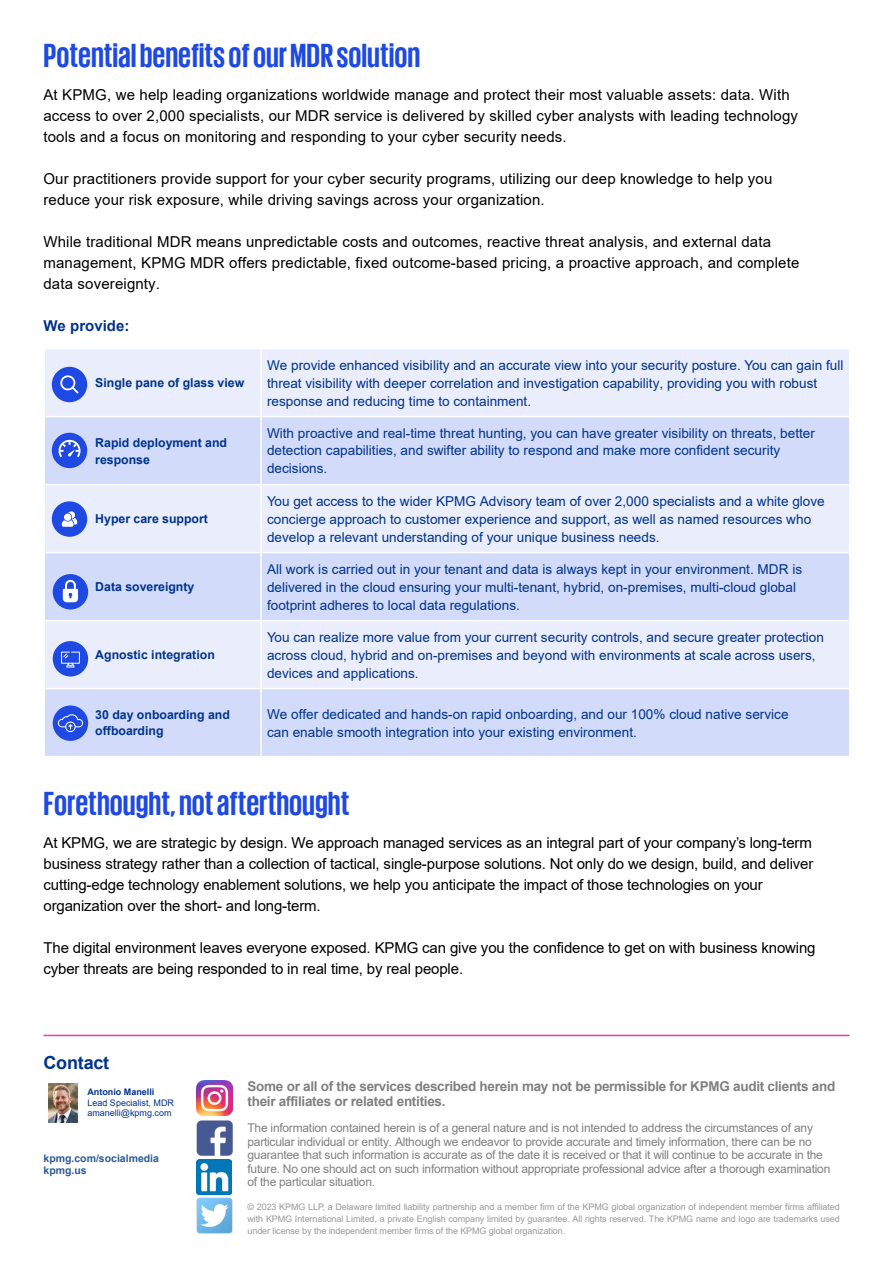
<style>
.page{position:relative;width:893px;height:1263px;background:#fff}
.page>*{position:absolute;margin:0;border:0;box-sizing:border-box;transform-origin:0 0}
.t1{font:700 34.5px "KPMG";color:#1e49e2}
.t2{font:700 18px "Arial";letter-spacing:-.01em;color:#00338d}
.t3{font:15px/21px "Arial";letter-spacing:.01em;color:#000}
.t4{font:15px/21px "Arial";letter-spacing:-.01em;color:#000}
.t5{font:700 15px "Arial";color:#00338d}
.t6{font:13.65px/17.7px "Arial";color:#00338d}
.t7{font:700 13.5px/15px "Arial";letter-spacing:-.02em;color:#808080}
.t8{font:700 12.3px/17.2px "Arial";color:#00338d}
.t9{font:12px/13.5px "Arial";letter-spacing:-.02em;color:#808080}
.t10{font:700 10.5px/11.2px "Arial";color:#275b9b}
.t11{font:9px/12px "Arial";letter-spacing:-.01em;color:#999;text-align:justify}
.t12{font:9px/10.4px "Arial";color:#00338d}
.t13{font:700 9px "Arial";color:#00338d}
</style>
<div class="page">
<div style="left:44px;top:689px;width:804px;height:67px;background:#d2dbf9"></div>
<div style="left:44px;top:621px;width:804px;height:68px;background:#e9edfc"></div>
<div style="left:44px;top:553px;width:804px;height:67px;background:#d2dbf9"></div>
<div style="left:44px;top:485px;width:804px;height:68px;background:#e9edfc"></div>
<div style="left:44px;top:417px;width:804px;height:67px;background:#d2dbf9"></div>
<div style="left:44px;top:348px;width:804px;height:67px;background:#e9edfc"></div>
<hr style="left:261px;top:348px;width:589px;height:1px;background:#fff">
<hr style="left:261px;top:552px;width:589px;height:1px;background:#fff">
<hr style="left:261px;top:688px;width:589px;height:1px;background:#fff">
<hr style="left:44px;top:348px;width:217px;height:1px;background:#fff">
<hr style="left:44px;top:349px;width:1px;height:67px;background:#fff">
<hr style="left:260px;top:349px;width:2px;height:67px;background:#fff">
<hr style="left:44px;top:417px;width:1px;height:67px;background:#fff">
<hr style="left:260px;top:417px;width:2px;height:67px;background:#fff">
<hr style="left:44px;top:485px;width:1px;height:67px;background:#fff">
<hr style="left:260px;top:485px;width:2px;height:67px;background:#fff">
<hr style="left:44px;top:552px;width:217px;height:1px;background:#fff">
<hr style="left:44px;top:553px;width:1px;height:67px;background:#fff">
<hr style="left:260px;top:553px;width:2px;height:67px;background:#fff">
<hr style="left:44px;top:621px;width:1px;height:67px;background:#fff">
<hr style="left:260px;top:621px;width:2px;height:67px;background:#fff">
<hr style="left:44px;top:688px;width:217px;height:1px;background:#fff">
<hr style="left:44px;top:689px;width:1px;height:67px;background:#fff">
<hr style="left:260px;top:689px;width:2px;height:67px;background:#fff">
<hr style="left:44px;top:1035px;width:805px;height:1px;background:#fd349c">
<img style="left:196px;top:1197px;width:37px;height:37px">
<img style="left:196px;top:1120px;width:37px;height:36px">
<img style="left:197px;top:1081px;width:35px;height:35px">
<img style="left:197px;top:1159px;width:35px;height:35px">
<div style="left:52px;top:367px;width:35px;height:35px;background:#1e49e2;border-radius:50%"></div>
<svg style="left:60px;top:375px;width:19px;height:19px"></svg>
<div style="left:52px;top:501px;width:35px;height:36px;background:#1e49e2;border-radius:50%"></div>
<svg style="left:62px;top:511px;width:15px;height:16px"></svg>
<div style="left:52px;top:433px;width:35px;height:35px;background:#1e49e2;border-radius:50%"></div>
<svg style="left:58px;top:439px;width:23px;height:18px"></svg>
<div style="left:53px;top:574px;width:35px;height:35px;background:#1e49e2;border-radius:50%"></div>
<svg style="left:63px;top:579px;width:15px;height:23px"></svg>
<div style="left:53px;top:641px;width:35px;height:35px;background:#1e49e2;border-radius:50%"></div>
<svg style="left:61px;top:652px;width:19px;height:16px"></svg>
<div style="left:53px;top:705px;width:35px;height:36px;background:#1e49e2;border-radius:50%"></div>
<svg style="left:58px;top:714px;width:25px;height:18px"></svg>
<img style="left:48px;top:1084px;width:29px;height:38px">
<h1 class="t1" style="left:44px;top:38px;width:378px">Potential benefits of our MDR solution</h1>
<p class="t3" style="left:44px;top:84px;width:756px">At KPMG, we help leading organizations worldwide manage and protect their most valuable assets: data. With access to over 2,000 specialists, our MDR service is delivered by skilled cyber analysts with leading technology tools and a focus on monitoring and responding to your cyber security needs.</p>
<p class="t3" style="left:44px;top:168px;width:730px">Our practitioners provide support for your cyber security programs, utilizing our deep knowledge to help you reduce your risk exposure, while driving savings across your organization.</p>
<p class="t3" style="left:43px;top:231px;width:757px">While traditional MDR means unpredictable costs and outcomes, reactive threat analysis, and external data management, KPMG MDR offers predictable, fixed outcome-based pricing, a proactive approach, and complete data sovereignty.</p>
<p class="t5" style="left:43px;top:315px;width:87px">We provide:</p>
<p class="t8" style="left:95px;top:375px;width:150px">Single pane of glass view</p>
<p class="t6" style="left:267px;top:357px;width:578px">We provide enhanced visibility and an accurate view into your security posture. You can gain full threat visibility with deeper correlation and investigation capability, providing you with robust response and reducing time to containment.</p>
<p class="t8" style="left:95px;top:434px;width:133px">Rapid deployment and response</p>
<p class="t6" style="left:267px;top:425px;width:549px;line-height:17.2px">With proactive and real-time threat hunting, you can have greater visibility on threats, better detection capabilities, and swifter ability to respond and make more confident security decisions.</p>
<p class="t8" style="left:95px;top:511px;width:114px">Hyper care support</p>
<p class="t8" style="left:95px;top:579px;width:101px">Data sovereignty</p>
<p class="t8" style="left:95px;top:647px;width:121px">Agnostic integration</p>
<p class="t6" style="left:267px;top:492px;width:559px">You get access to the wider KPMG Advisory team of over 2,000 specialists and a white glove concierge approach to customer experience and support, as well as named resources who develop a relevant understanding of your unique business needs.</p>
<p class="t6" style="left:267px;top:560px;width:537px">All work is carried out in your tenant and data is always kept in your environment. MDR is delivered in the cloud ensuring your multi-tenant, hybrid, on-premises, multi-cloud global footprint adheres to local data regulations.</p>
<p class="t6" style="left:267px;top:628px;width:558px">You can realize more value from your current security controls, and secure greater protection across cloud, hybrid and on-premises and beyond with environments at scale across users, devices and applications.</p>
<p class="t8" style="left:95px;top:706px;width:136px;line-height:16.4px">30 day onboarding and offboarding</p>
<p class="t6" style="left:267px;top:705px;width:523px">We offer dedicated and hands-on rapid onboarding, and our 100% cloud native service can enable smooth integration into your existing environment.</p>
<h1 class="t1" style="left:44px;top:786px;width:307px">Forethought, not afterthought</h1>
<p class="t4" style="left:43px;top:832px;width:771px">At KPMG, we are strategic by design. We approach managed services as an integral part of your company’s long-term business strategy rather than a collection of tactical, single-purpose solutions. Not only do we design, build, and deliver cutting-edge technology enablement solutions, we help you anticipate the impact of those technologies on your organization over the short- and long-term.</p>
<p class="t4" style="left:44px;top:937px;width:774px">The digital environment leaves everyone exposed. KPMG can give you the confidence to get on with business knowing cyber threats are being responded to in real time, by real people.</p>
<h2 class="t2" style="left:43px;top:1050px;width:67px">Contact</h2>
<p class="t13" style="left:87px;top:1086px;width:69px">Antonio Manelli</p>
<p class="t12" style="left:87px;top:1097px;width:88px">Lead Specialist, MDR amanelli@kpmg.com</p>
<p class="t10" style="left:44px;top:1153px;width:117px">kpmg.com/socialmedia kpmg.us</p>
<p class="t7" style="left:248px;top:1079px;width:589px">Some or all of the services described herein may not be permissible for KPMG audit clients and their affiliates or related entities.</p>
<p class="t9" style="left:248px;top:1121px;width:584px">The information contained herein is of a general nature and is not intended to address the circumstances of any particular individual or entity. Although we endeavor to provide accurate and timely information, there can be no guarantee that such information is accurate as of the date it is received or that it will continue to be accurate in the future. No one should act on such information without appropriate professional advice after a thorough examination of the particular situation.</p>
<p class="t11" style="left:247px;top:1201px;width:594px">© 2023 KPMG LLP, a Delaware limited liability partnership and a member firm of the KPMG global organization of independent member firms affiliated with KPMG International Limited, a private English company limited by guarantee. All rights reserved. The KPMG name and logo are trademarks used under license by the independent member firms of the KPMG global organization.</p>
</div>
